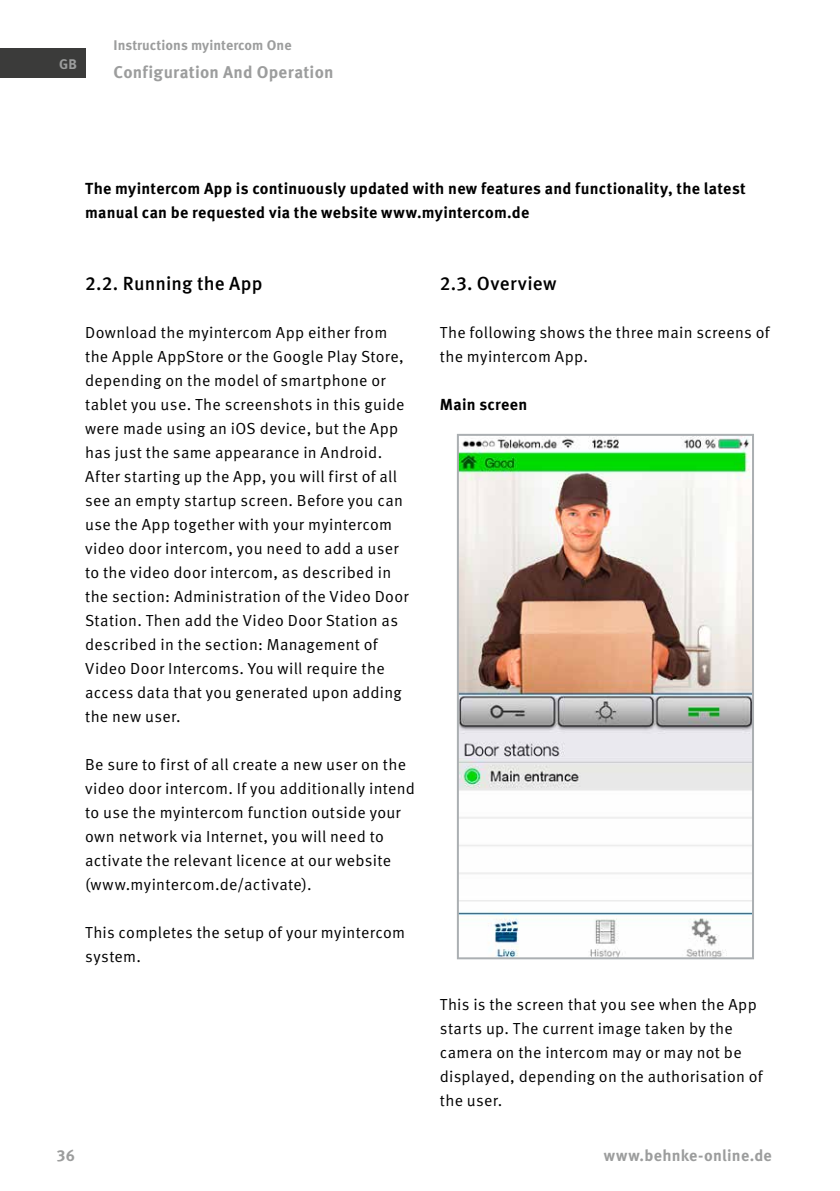
<style>
.page{position:relative;width:840px;height:1191px;background:#fff}
.page>*{position:absolute;margin:0;border:0;box-sizing:border-box;transform-origin:0 0}
.t1{font:500 19px "Meta Pro";letter-spacing:.01em;color:#000}
.t2{font:700 17px "Meta Pro";letter-spacing:.015em;color:#9c9d9d}
.t3{font:16px/24px "Meta Pro Norm";letter-spacing:.02em;color:#000}
.t4{font:700 16px/24px "Meta Pro";letter-spacing:.015em;color:#000}
.t5{font:700 16px "Meta Pro";letter-spacing:.015em;color:#9c9d9d}
.t6{font:700 14px "Meta Pro";letter-spacing:.005em;color:#9c9d9d}
</style>
<div class="page">
<div style="left:0;top:49px;width:85px;height:29px;background:#3b3b3a"></div>
<img style="left:459px;top:437px;width:291px;height:519px">
<div style="left:456px;top:434px;width:297px;height:525px;border:2px solid #abafb2"></div>
<p class="t6" style="left:59px;top:53px;width:19px">GB</p>
<p class="t6" style="left:113px;top:34px;width:179px">Instructions myintercom One</p>
<p class="t2" style="left:113px;top:59px;width:221px">Configuration And Operation</p>
<p class="t4" style="left:85px;top:176px;width:661px">The myintercom App is continuously updated with new features and functionality, the latest manual can be requested via the website www.myintercom.de</p>
<p class="t1" style="left:85px;top:269px;width:179px">2.2. Running the App</p>
<p class="t3" style="left:85px;top:320px;width:325px">Download the myintercom App either from the Apple AppStore or the Google Play Store, depending on the model of smartphone or tablet you use. The screenshots in this guide were made using an iOS device, but the App has just the same appearance in Android.<br>After starting up the App, you will first of all see an empty startup screen. Before you can use the App together with your myintercom video door intercom, you need to add a user to the video door intercom, as described in the section: Administration of the Video Door Station. Then add the Video Door Station as described in the section: Management of Video Door Intercoms. You will require the access data that you generated upon adding the new user.</p>
<p class="t3" style="left:85px;top:752px;width:331px">Be sure to first of all create a new user on the video door intercom. If you additionally intend to use the myintercom function outside your own network via Internet, you will need to activate the relevant licence at our website (www.myintercom.de/activate).</p>
<p class="t3" style="left:85px;top:920px;width:321px">This completes the setup of your myintercom system.</p>
<p class="t1" style="left:439px;top:269px;width:118px">2.3. Overview</p>
<p class="t3" style="left:439px;top:320px;width:331px">The following shows the three main screens of the myintercom App.</p>
<p class="t4" style="left:439px;top:392px;width:89px">Main screen</p>
<p class="t3" style="left:439px;top:992px;width:324px">This is the screen that you see when the App starts up. The current image taken by the camera on the intercom may or may not be displayed, depending on the authorisation of the user.</p>
<p class="t5" style="left:57px;top:1142px;width:20px">36</p>
<p class="t5" style="left:603px;top:1142px;width:169px">www.behnke-online.de</p>
</div>
